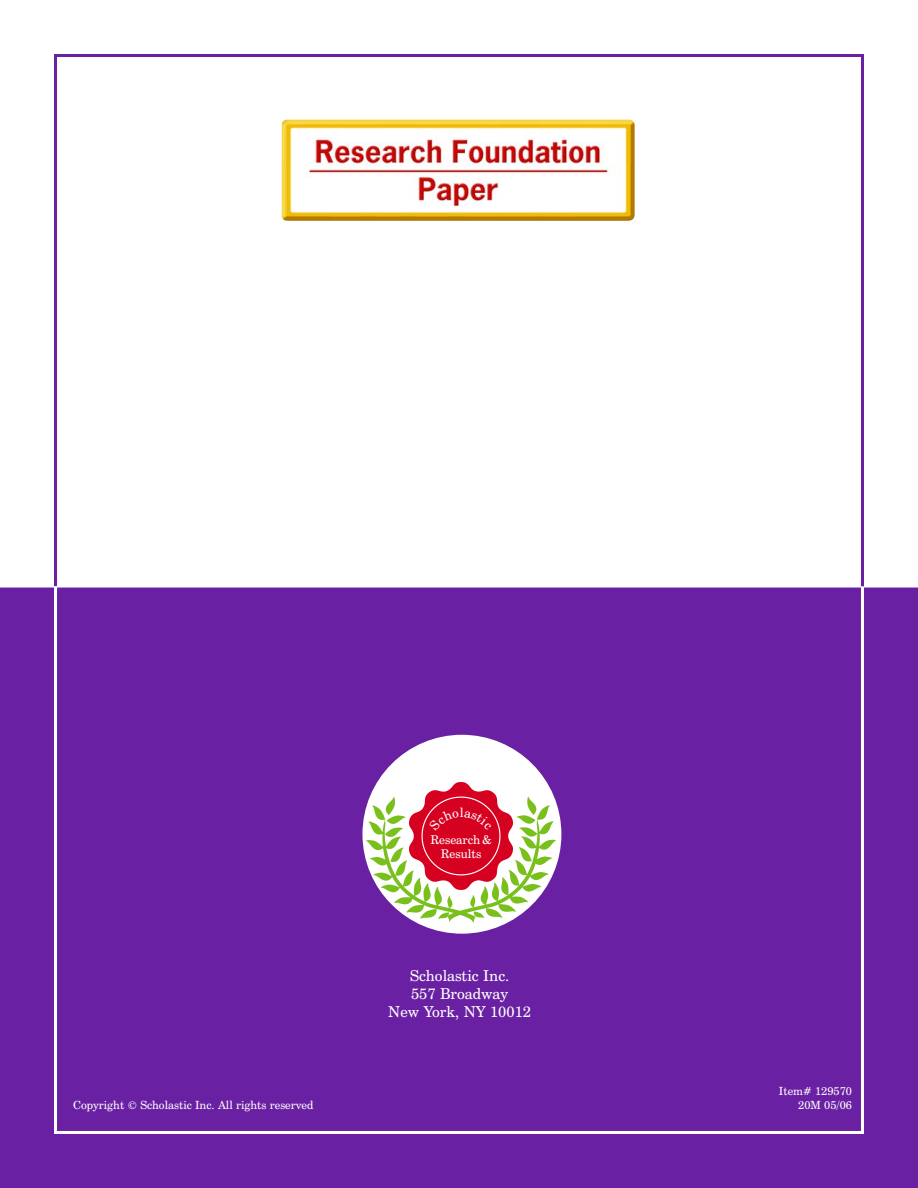
<style>
.page{position:relative;width:918px;height:1188px;background:#fff}
.page>*{position:absolute;margin:0;border:0;box-sizing:border-box;transform-origin:0 0}
.t1{font:15px/18px "Century Schoolbook BT";color:#fff;text-align:center}
.t2{font:12.75px "Century Schoolbook BT";color:#fff}
.t3{font:12px/14.2px "Century Schoolbook BT";color:#fff;text-align:center}
.t4{font:11.25px "Century Schoolbook BT";color:#fff}
</style>
<div class="page">
<div style="left:36px;top:624px;width:846px;height:528px;background:#6a20a2"></div>
<div style="left:0;top:588px;width:918px;height:600px;border:72px solid #6a20a2"></div>
<div style="left:54px;top:54px;width:810px;height:551px;border:3px solid #6a20a2"></div>
<div style="left:54px;top:585px;width:810px;height:549px;border:3px solid #fff"></div>
<img style="left:282px;top:119px;width:353px;height:102px">
<div style="left:362px;top:735px;width:199px;height:199px;background:#fff;border-radius:50%"></div>
<img style="left:492px;top:787px;width:65px;height:142px">
<img style="left:365px;top:788px;width:127px;height:146px">
<img style="left:410px;top:782px;width:102px;height:107px">
<svg style="left:429px;top:810px;width:63px;height:20px"></svg>
<p class="t2" style="left:460px;top:808px;width:5px">l</p>
<p class="t3" style="left:430px;top:834px;width:63px">Research &amp;<br>Results</p>
<h1 class="t1" style="left:388px;top:968px;width:144px">Scholastic Inc.<br>557 Broadway<br>New York, NY 10012</h1>
<p class="t4" style="left:779px;top:1087px;width:75px">Item# 129570</p>
<p class="t4" style="left:73px;top:1101px;width:242px">Copyright © Scholastic Inc. All rights reserved</p>
<p class="t4" style="left:798px;top:1101px;width:55px">20M 05/06</p>
</div>
